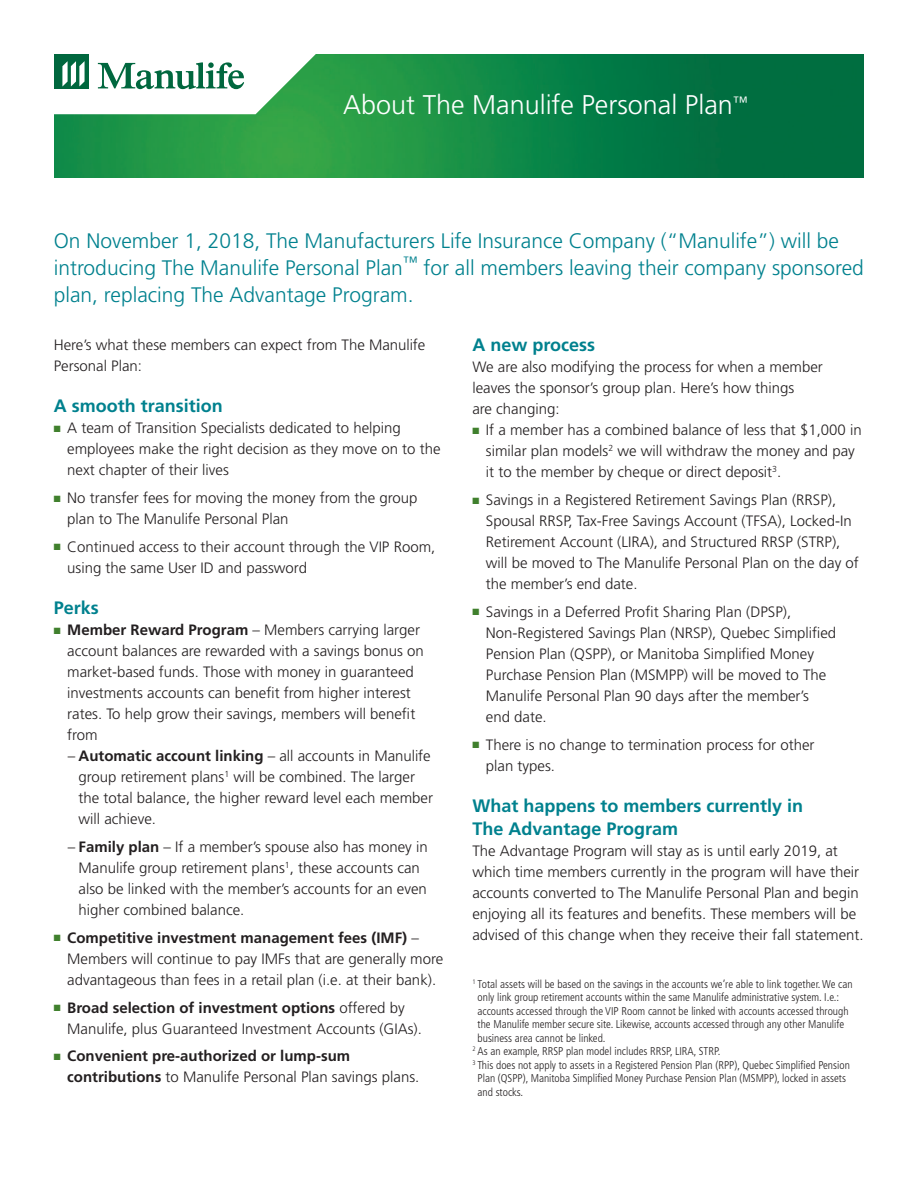
<style>
.page{position:relative;width:918px;height:1188px;background:#fff}
.page>*{position:absolute;margin:0;border:0;box-sizing:border-box;transform-origin:0 0}
.t1{font:300 27px "Frutiger LT Pro";color:#fff}
.t2{font:300 21px/27px "Frutiger LT Pro";color:#00818e}
.t3{font:700 18px/22.5px "Frutiger LT Pro";color:#00818e}
.t4{font:300 15px/21px "Frutiger LT Pro";color:#231f20}
.t5{font:700 15px/21px "Frutiger LT Pro";color:#231f20}
.t6{font:300 condensed 11.25px "Frutiger LT Pro";color:#231f20}
.s1{color:#40802d}
.s2{font-weight:700}
.s3{font-weight:300}
</style>
<div class="page">
<img style="left:54px;top:54px;width:810px;height:123px">
<svg style="left:54px;top:54px;width:316px;height:60px"></svg>
<h1 class="t1" style="left:343px;top:95px;width:406px">About The Manulife Personal Plan<sup>™</sup></h1>
<h2 class="t2" style="left:54px;top:229px;width:812px">On November 1, 2018, The Manufacturers Life Insurance Company (“Manulife”) will be introducing The Manulife Personal Plan<sup>™</sup> for all members leaving their company sponsored plan, replacing The Advantage Program.</h2>
<p class="t4" style="left:54px;top:336px;width:373px">Here’s what these members can expect from The Manulife<br>Personal Plan:</p>
<p class="t3" style="left:54px;top:397px;width:171px">A smooth transition</p>
<p class="t4" style="left:67px;top:419px;width:375px;text-indent:-13px"><span class="s1">■</span> A team of Transition Specialists dedicated to helping employees make the right decision as they move on to the next chapter of their lives</p>
<p class="t4" style="left:67px;top:489px;width:352px;text-indent:-13px"><span class="s1">■</span> No transfer fees for moving the money from the group plan to The Manulife Personal Plan</p>
<p class="t4" style="left:67px;top:538px;width:370px;text-indent:-13px"><span class="s1">■</span> Continued access to their account through the VIP Room, using the same User ID and password</p>
<p class="t3" style="left:54px;top:599px;width:47px">Perks</p>
<p class="t4" style="left:67px;top:621px;width:358px;text-indent:-13px"><span class="s1">■</span> <span class="s2">Member Reward Program</span> – Members carrying larger account balances are rewarded with a savings bonus on market-based funds. Those with money in guaranteed investments accounts can benefit from higher interest rates. To help grow their savings, members will benefit from</p>
<p class="t4" style="left:79px;top:747px;width:356px;text-indent:-11px">– <span class="s2">Automatic account linking</span> – all accounts in Manulife group retirement plans<sup>1</sup> will be combined. The larger the total balance, the higher reward level each member will achieve.</p>
<p class="t4" style="left:79px;top:838px;width:351px;text-indent:-11px">– <span class="s2">Family plan</span> – If a member’s spouse also has money in Manulife group retirement plans<sup>1</sup>, these accounts can also be linked with the member’s accounts for an even higher combined balance.</p>
<p class="t4" style="left:67px;top:929px;width:378px;text-indent:-13px"><span class="s1">■</span> <span class="s2">Competitive investment management fees (IMF)</span> –<br>Members will continue to pay IMFs that are generally more advantageous than fees in a retail plan (i.e. at their bank).</p>
<p class="t4" style="left:67px;top:998px;width:356px;text-indent:-13px"><span class="s1">■</span> <span class="s2">Broad selection of investment options</span> offered by<br>Manulife, plus Guaranteed Investment Accounts (GIAs).</p>
<p class="t5" style="left:67px;top:1047px;width:354px;text-indent:-13px"><span class="s1">■</span> Convenient pre-authorized or lump-sum contributions <span class="s3">to Manulife Personal Plan savings plans.</span></p>
<p class="t3" style="left:472px;top:336px;width:124px">A new process</p>
<p class="t4" style="left:472px;top:358px;width:352px">We are also modifying the process for when a member leaves the sponsor’s group plan. Here’s how things<br>are changing:</p>
<p class="t4" style="left:486px;top:421px;width:377px;text-indent:-13px"><span class="s1">■</span> If a member has a combined balance of less that $1,000 in similar plan models<sup>2</sup> we will withdraw the money and pay it to the member by cheque or direct deposit<sup>3</sup>.</p>
<p class="t4" style="left:486px;top:491px;width:375px;text-indent:-13px"><span class="s1">■</span> Savings in a Registered Retirement Savings Plan (RRSP), Spousal RRSP, Tax-Free Savings Account (TFSA), Locked-In Retirement Account (LIRA), and Structured RRSP (STRP), will be moved to The Manulife Personal Plan on the day of the member’s end date.</p>
<p class="t4" style="left:486px;top:603px;width:352px;text-indent:-13px"><span class="s1">■</span> Savings in a Deferred Profit Sharing Plan (DPSP), Non-Registered Savings Plan (NRSP), Quebec Simplified Pension Plan (QSPP), or Manitoba Simplified Money Purchase Pension Plan (MSMPP) will be moved to The Manulife Personal Plan 90 days after the member’s end date.</p>
<p class="t4" style="left:486px;top:736px;width:330px;text-indent:-13px"><span class="s1">■</span> There is no change to termination process for other plan types.</p>
<p class="t3" style="left:472px;top:797px;width:332px">What happens to members currently in<br>The Advantage Program</p>
<p class="t4" style="left:472px;top:841px;width:393px">The Advantage Program will stay as is until early 2019, at which time members currently in the program will have their accounts converted to The Manulife Personal Plan and begin enjoying all its features and benefits. These members will be advised of this change when they receive their fall statement.</p>
<p class="t6" style="left:472px;top:980px;width:382px"><sup>1</sup> Total assets will be based on the savings in the accounts we’re able to link together. We can</p>
<p class="t6" style="left:478px;top:993px;width:363px">only link group retirement accounts within the same Manulife administrative system. I.e.:</p>
<p class="t6" style="left:478px;top:1007px;width:373px">accounts accessed through the VIP Room cannot be linked with accounts accessed through</p>
<p class="t6" style="left:478px;top:1020px;width:368px">the Manulife member secure site. Likewise, accounts accessed through any other Manulife</p>
<p class="t6" style="left:478px;top:1034px;width:130px">business area cannot be linked.</p>
<p class="t6" style="left:472px;top:1047px;width:250px"><sup>2</sup> As an example, RRSP plan model includes RRSP, LIRA, STRP.</p>
<p class="t6" style="left:472px;top:1061px;width:379px"><sup>3</sup> This does not apply to assets in a Registered Pension Plan (RPP), Quebec Simplified Pension</p>
<p class="t6" style="left:478px;top:1074px;width:370px">Plan (QSPP), Manitoba Simplified Money Purchase Pension Plan (MSMPP), locked in assets</p>
<p class="t6" style="left:478px;top:1088px;width:47px">and stocks.</p>
</div>
